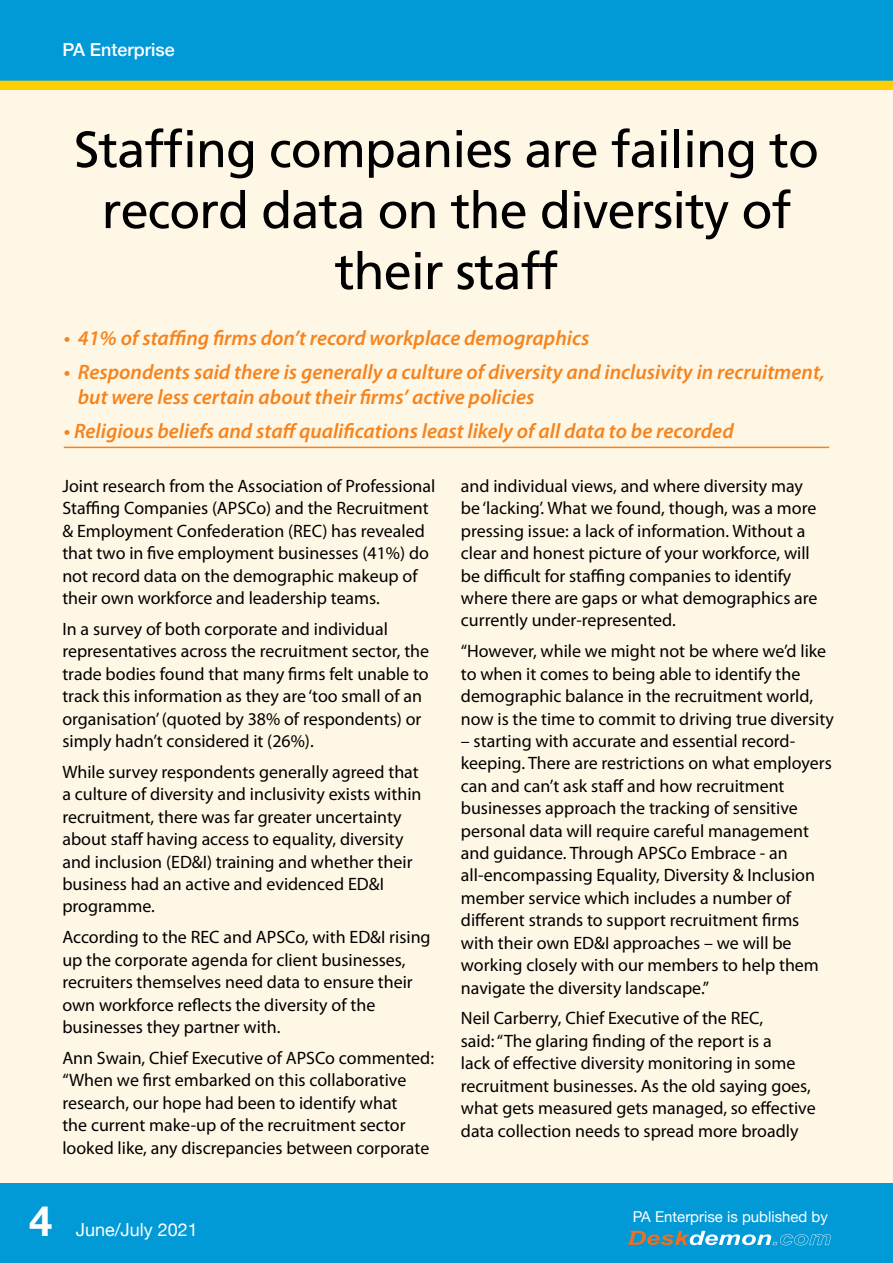
<style>
.page{position:relative;width:893px;height:1263px;background:#fff}
.page>*{position:absolute;margin:0;border:0;box-sizing:border-box;transform-origin:0 0}
.t1{font:50.85px/60.9px "Frutiger";letter-spacing:-.02em;color:#000;text-align:center}
.t2{font:700 41.85px "Helvetica Neue";color:#fff}
.t3{font:italic 600 20.85px/25.3px "Myriad Pro";color:#f5841f}
.t4{font:18px/22.4px "Myriad Pro";color:#000}
.t5{font:18px "Helvetica Neue";color:#fff}
.t6{font:500 18px "Helvetica Neue";color:#fff}
.t7{font:15px "Helvetica Neue";color:#fff}
</style>
<div class="page">
<div style="left:0;top:1183px;width:893px;height:80px;background:#0199d6"></div>
<div style="left:0;top:0;width:893px;height:91px;background:#0199d6"></div>
<div style="left:0;top:81px;width:893px;height:10px;background:#ffce02"></div>
<svg style="left:628px;top:1231px;width:203px;height:14px"></svg>
<div style="left:0;top:90px;width:893px;height:1093px;background:#fff7e5"></div>
<hr style="left:64px;top:447px;width:765px;height:1px;background:#f5841f">
<p class="t6" style="left:62px;top:35px;width:114px">PA Enterprise</p>
<h1 class="t1" style="left:74px;top:119px;width:746px">Staffing companies are failing to record data on the diversity of their staff</h1>
<p class="t3" style="left:64px;top:325px;width:527px">• 41% of staffing firms don’t record workplace demographics</p>
<p class="t3" style="left:78px;top:359px;width:748px;text-indent:-14px">• Respondents said there is generally a culture of diversity and inclusivity in recruitment, but were less certain about their firms’ active policies</p>
<p class="t3" style="left:64px;top:418px;width:671px">• Religious beliefs and staff qualifications least likely of all data to be recorded</p>
<p class="t4" style="left:62px;top:474px;width:375px">Joint research from the Association of Professional Staffing Companies (APSCo) and the Recruitment &amp; Employment Confederation (REC) has revealed that two in five employment businesses (41%) do not record data on the demographic makeup of their own workforce and leadership teams.</p>
<p class="t4" style="left:62px;top:617px;width:368px">In a survey of both corporate and individual representatives across the recruitment sector, the trade bodies found that many firms felt unable to track this information as they are ‘too small of an organisation’ (quoted by 38% of respondents) or simply hadn’t considered it (26%).</p>
<p class="t4" style="left:62px;top:760px;width:361px">While survey respondents generally agreed that a culture of diversity and inclusivity exists within recruitment, there was far greater uncertainty about staff having access to equality, diversity and inclusion (ED&amp;I) training and whether their business had an active and evidenced ED&amp;I programme.</p>
<p class="t4" style="left:62px;top:926px;width:370px">According to the REC and APSCo, with ED&amp;I rising up the corporate agenda for client businesses, recruiters themselves need data to ensure their own workforce reflects the diversity of the businesses they partner with.</p>
<p class="t4" style="left:62px;top:1046px;width:373px">Ann Swain, Chief Executive of APSCo commented: “When we first embarked on this collaborative research, our hope had been to identify what<br>the current make-up of the recruitment sector looked like, any discrepancies between corporate</p>
<p class="t4" style="left:461px;top:474px;width:358px">and individual views, and where diversity may be ‘lacking’. What we found, though, was a more pressing issue: a lack of information. Without a clear and honest picture of your workforce, will be difficult for staffing companies to identify where there are gaps or what demographics are currently under-represented.</p>
<p class="t4" style="left:461px;top:640px;width:374px">“However, while we might not be where we’d like to when it comes to being able to identify the demographic balance in the recruitment world, now is the time to commit to driving true diversity</p>
<p class="t4" style="left:461px;top:729px;width:372px">– starting with accurate and essential record&shy;keeping. There are restrictions on what employers can and can’t ask staff and how recruitment businesses approach the tracking of sensitive personal data will require careful management and guidance. Through APSCo Embrace - an all-encompassing Equality, Diversity &amp; Inclusion member service which includes a number of different strands to support recruitment firms with their own ED&amp;I approaches – we will be working closely with our members to help them navigate the diversity landscape.”</p>
<p class="t4" style="left:461px;top:1007px;width:356px">Neil Carberry, Chief Executive of the REC,<br>said: “The glaring finding of the report is a<br>lack of effective diversity monitoring in some recruitment businesses. As the old saying goes, what gets measured gets managed, so effective data collection needs to spread more broadly</p>
<h2 class="t2" style="left:29px;top:1188px;width:25px">4</h2>
<p class="t5" style="left:76px;top:1217px;width:123px">June/July 2021</p>
<p class="t7" style="left:633px;top:1206px;width:197px">PA Enterprise is published by</p>
</div>
